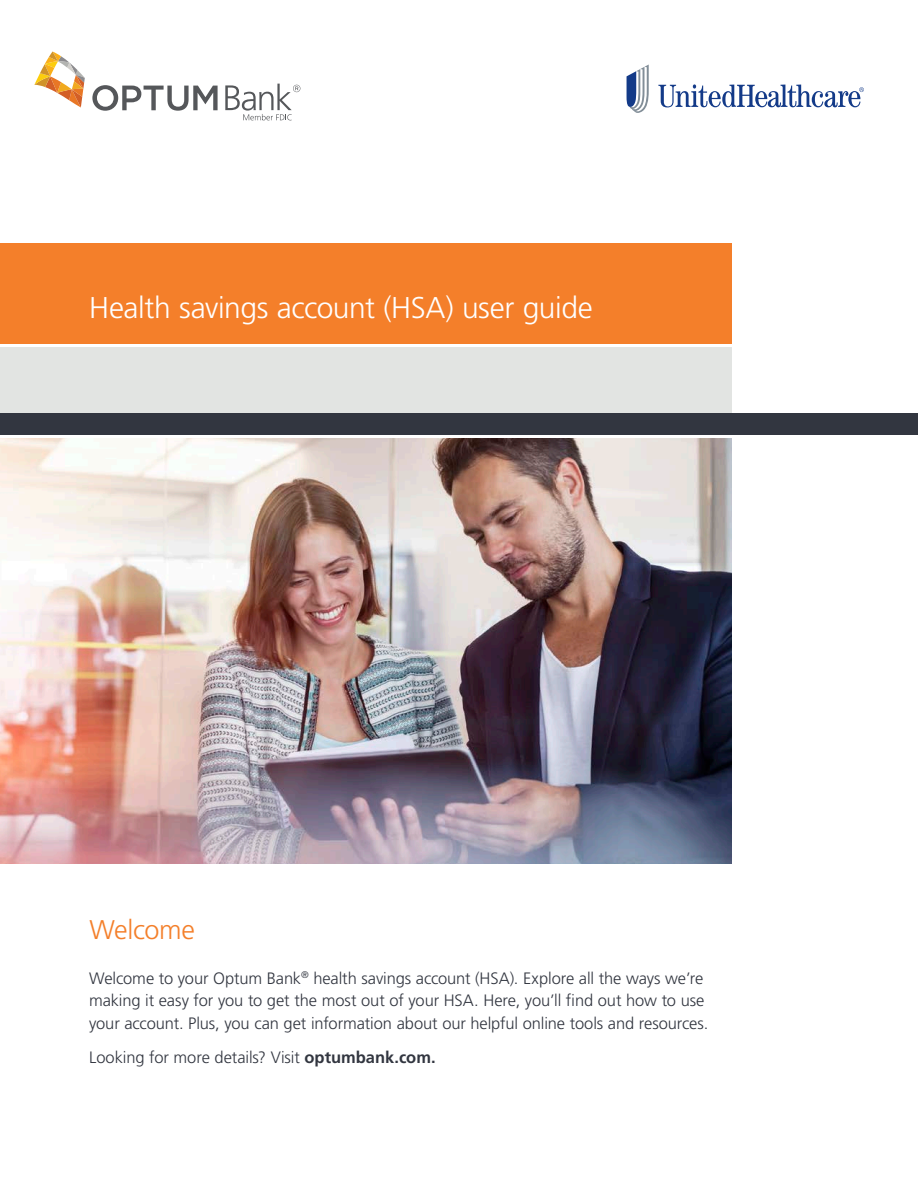
<style>
.page{position:relative;width:918px;height:1188px;background:#fff}
.page>*{position:absolute;margin:0;border:0;box-sizing:border-box;transform-origin:0 0}
.Title{font:300 30px "Frutiger LT Pro";letter-spacing:-.015em;color:#fff}
.Page_title{font:300 27px "Frutiger LT Pro";letter-spacing:-.01em;color:#f47f2a}
.Lead-in_copy{font:300 16.5px/22.5px "Frutiger LT Pro";letter-spacing:-.005em;color:#323640}
.s1{font-weight:700}
</style>
<div class="page">
<div style="left:0;top:347px;width:731px;height:67px;background:#e2e4e2"></div>
<div style="left:0;top:243px;width:731px;height:101px;background:#f47f2a"></div>
<div style="left:0;top:414px;width:918px;height:21px;background:#323640"></div>
<img style="left:0;top:438px;width:731px;height:426px">
<svg style="left:34px;top:51px;width:51px;height:57px"></svg>
<svg style="left:92px;top:85px;width:126px;height:26px"></svg>
<svg style="left:225px;top:84px;width:75px;height:36px"></svg>
<svg style="left:658px;top:84px;width:206px;height:23px"></svg>
<svg style="left:627px;top:65px;width:22px;height:48px"></svg>
<p class="Title" style="left:89px;top:291px;width:505px">Health savings account (HSA) user guide</p>
<p class="Page_title" style="left:89px;top:914px;width:107px">Welcome</p>
<p class="Lead-in_copy" style="left:89px;top:967px;width:621px">Welcome to your Optum Bank<sup>®</sup> health savings account (HSA). Explore all the ways we’re making it easy for you to get the most out of your HSA. Here, you’ll find out how to use your account. Plus, you can get information about our helpful online tools and resources.</p>
<p class="Lead-in_copy" style="left:89px;top:1047px;width:348px">Looking for more details? Visit <span class="s1">optumbank.com.</span></p>
</div>
